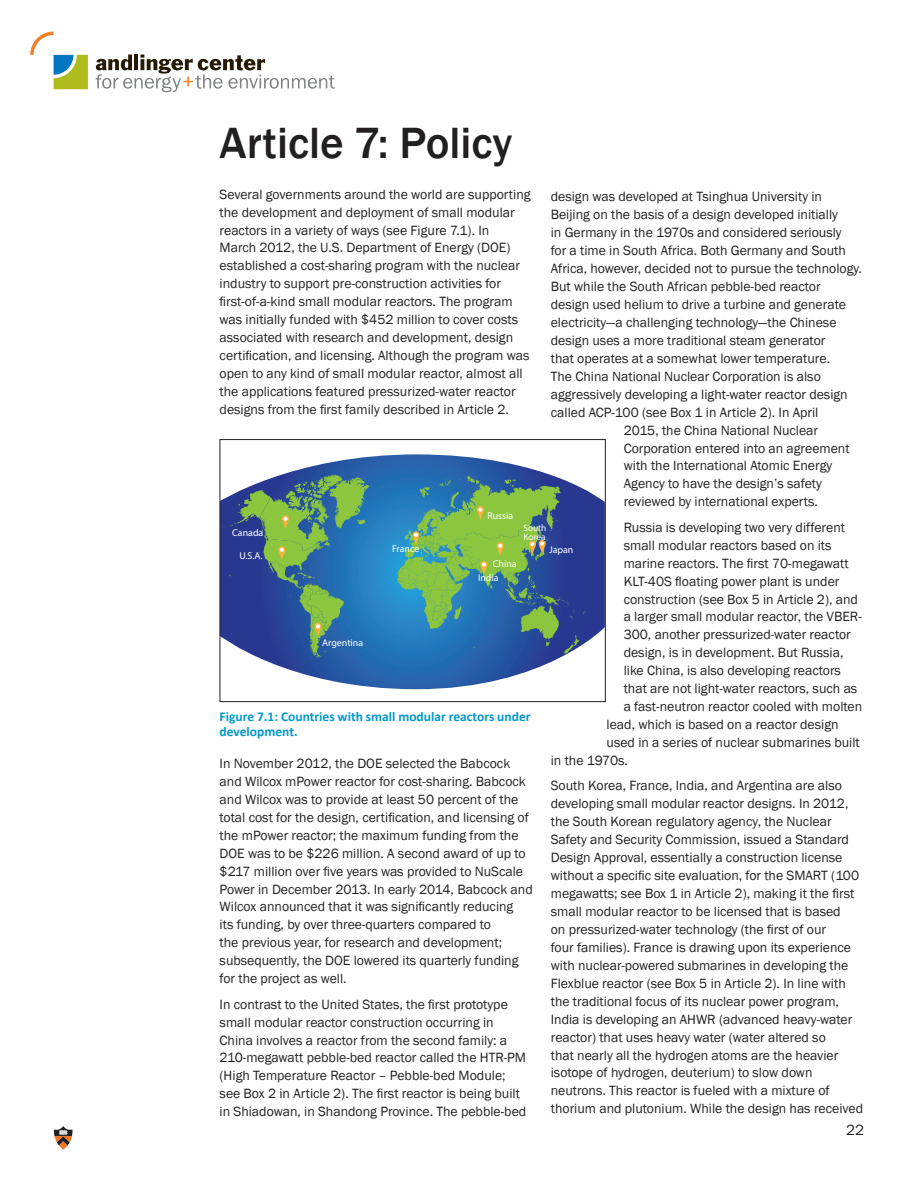
<style>
.page{position:relative;width:918px;height:1188px;background:#fff}
.page>*{position:absolute;margin:0;border:0;box-sizing:border-box;transform-origin:0 0}
.t1{font:500 45px "Franklin Gothic";color:#231f20}
.t2{font:15px "ITC Franklin Gothic Std";color:#231f20}
.t3{font:13.8px/18px "Franklin Gothic";color:#231f20}
.t4{font:700 13.5px/15px "Calibri";color:#09c}
.t5{font:9.9px "ITC Franklin Gothic Std Bk Cp";color:#fff}
.t6{font:9.3px/8.4px "ITC Franklin Gothic Std Bk Cp";color:#fff}
</style>
<div class="page">
<svg style="left:96px;top:55px;width:239px;height:37px"></svg>
<svg style="left:30px;top:32px;width:58px;height:57px"></svg>
<svg style="left:54px;top:1126px;width:19px;height:24px"></svg>
<svg style="left:259px;top:454px;width:345px;height:235px"></svg>
<svg style="left:388px;top:476px;width:198px;height:188px;background:#4b8689"></svg>
<svg style="left:222px;top:475px;width:147px;height:183px;background:#49758a"></svg>
<div style="left:220px;top:439px;width:386px;height:263px;border:1px solid #231f20"></div>
<p class="t1" style="left:220px;top:115px;width:294px">Article 7: Policy</p>
<p class="t3" style="left:220px;top:185px;width:312px">Several governments around the world are supporting the development and deployment of small modular reactors in a variety of ways (see Figure 7.1). In<br>March 2012, the U.S. Department of Energy (DOE) established a cost-sharing program with the nuclear industry to support pre-construction activities for first-of-a-kind small modular reactors. The program was initially funded with $452 million to cover costs associated with research and development, design certification, and licensing. Although the program was open to any kind of small modular reactor, almost all the applications featured pressurized-water reactor designs from the first family described in Article 2.</p>
<p class="t3" style="left:551px;top:188px;width:273px">design was developed at Tsinghua University in</p>
<p class="t3" style="left:551px;top:206px;width:289px">Beijing on the basis of a design developed initially</p>
<p class="t3" style="left:551px;top:224px;width:292px">in Germany in the 1970s and considered seriously</p>
<p class="t3" style="left:551px;top:242px;width:297px">for a time in South Africa. Both Germany and South</p>
<p class="t3" style="left:551px;top:260px;width:313px">Africa, however, decided not to pursue the technology.</p>
<p class="t3" style="left:551px;top:278px;width:271px">But while the South African pebble-bed reactor</p>
<p class="t3" style="left:551px;top:296px;width:297px">design used helium to drive a turbine and generate</p>
<p class="t3" style="left:551px;top:314px;width:287px">electricity—a challenging technology—the Chinese</p>
<p class="t3" style="left:551px;top:332px;width:276px">design uses a more traditional steam generator</p>
<p class="t3" style="left:551px;top:350px;width:281px">that operates at a somewhat lower temperature.</p>
<p class="t3" style="left:551px;top:367px;width:272px">The China National Nuclear Corporation is also</p>
<p class="t3" style="left:551px;top:385px;width:298px">aggressively developing a light-water reactor design</p>
<p class="t3" style="left:551px;top:403px;width:269px">called ACP-100 (see Box 1 in Article 2). In April</p>
<p class="t3" style="left:624px;top:421px;width:196px">2015, the China National Nuclear</p>
<p class="t3" style="left:624px;top:439px;width:228px">Corporation entered into an agreement</p>
<p class="t3" style="left:624px;top:457px;width:210px">with the International Atomic Energy</p>
<p class="t3" style="left:624px;top:475px;width:200px">Agency to have the design’s safety</p>
<p class="t3" style="left:624px;top:493px;width:196px">reviewed by international experts.</p>
<p class="t3" style="left:624px;top:518px;width:223px">Russia is developing two very different</p>
<p class="t3" style="left:624px;top:536px;width:209px">small modular reactors based on its</p>
<p class="t3" style="left:624px;top:554px;width:227px">marine reactors. The first 70-megawatt</p>
<p class="t3" style="left:624px;top:572px;width:217px">KLT-40S floating power plant is under</p>
<p class="t3" style="left:624px;top:590px;width:236px">construction (see Box 5 in Article 2), and</p>
<p class="t3" style="left:624px;top:608px;width:240px">a larger small modular reactor, the VBER-</p>
<p class="t3" style="left:624px;top:626px;width:229px">300, another pressurized-water reactor</p>
<p class="t3" style="left:624px;top:644px;width:221px">design, is in development. But Russia,</p>
<p class="t3" style="left:624px;top:662px;width:219px">like China, is also developing reactors</p>
<p class="t3" style="left:624px;top:680px;width:235px">that are not light-water reactors, such as</p>
<p class="t3" style="left:624px;top:698px;width:240px">a fast-neutron reactor cooled with molten</p>
<p class="t3" style="left:607px;top:716px;width:234px">lead, which is based on a reactor design</p>
<p class="t3" style="left:607px;top:734px;width:255px">used in a series of nuclear submarines built</p>
<p class="t3" style="left:551px;top:752px;width:79px">in the 1970s.</p>
<p class="t3" style="left:551px;top:777px;width:314px">South Korea, France, India, and Argentina are also developing small modular reactor designs. In 2012, the South Korean regulatory agency, the Nuclear Safety and Security Commission, issued a Standard Design Approval, essentially a construction license without a specific site evaluation, for the SMART (100 megawatts; see Box 1 in Article 2), making it the first small modular reactor to be licensed that is based<br>on pressurized-water technology (the first of our<br>four families). France is drawing upon its experience with nuclear-powered submarines in developing the Flexblue reactor (see Box 5 in Article 2). In line with the traditional focus of its nuclear power program, India is developing an AHWR (advanced heavy-water reactor) that uses heavy water (water altered so<br>that nearly all the hydrogen atoms are the heavier isotope of hydrogen, deuterium) to slow down neutrons. This reactor is fueled with a mixture of thorium and plutonium. While the design has received</p>
<p class="t5" style="left:487px;top:509px;width:27px">Russia</p>
<p class="t6" style="left:523px;top:524px;width:24px">South<br>Korea</p>
<p class="t5" style="left:232px;top:527px;width:33px">Canada</p>
<p class="t5" style="left:239px;top:550px;width:25px">U.S.A.</p>
<p class="t5" style="left:392px;top:542px;width:29px">France</p>
<p class="t5" style="left:549px;top:543px;width:26px">Japan</p>
<p class="t5" style="left:493px;top:558px;width:25px">China</p>
<p class="t5" style="left:478px;top:572px;width:22px">India</p>
<p class="t5" style="left:322px;top:637px;width:43px">Argentina</p>
<p class="t4" style="left:220px;top:709px;width:313px">Figure 7.1: Countries with small modular reactors under development.</p>
<p class="t3" style="left:220px;top:755px;width:315px">In November 2012, the DOE selected the Babcock and Wilcox mPower reactor for cost-sharing. Babcock and Wilcox was to provide at least 50 percent of the total cost for the design, certification, and licensing of the mPower reactor; the maximum funding from the DOE was to be $226 million. A second award of up to $217 million over five years was provided to NuScale Power in December 2013. In early 2014, Babcock and Wilcox announced that it was significantly reducing<br>its funding, by over three-quarters compared to<br>the previous year, for research and development; subsequently, the DOE lowered its quarterly funding for the project as well.</p>
<p class="t3" style="left:220px;top:995px;width:308px">In contrast to the United States, the first prototype small modular reactor construction occurring in China involves a reactor from the second family: a 210-megawatt pebble-bed reactor called the HTR-PM (High Temperature Reactor – Pebble-bed Module; see Box 2 in Article 2). The first reactor is being built in Shiadowan, in Shandong Province. The pebble-bed</p>
<p class="t2" style="left:846px;top:1122px;width:19px">22</p>
</div>
